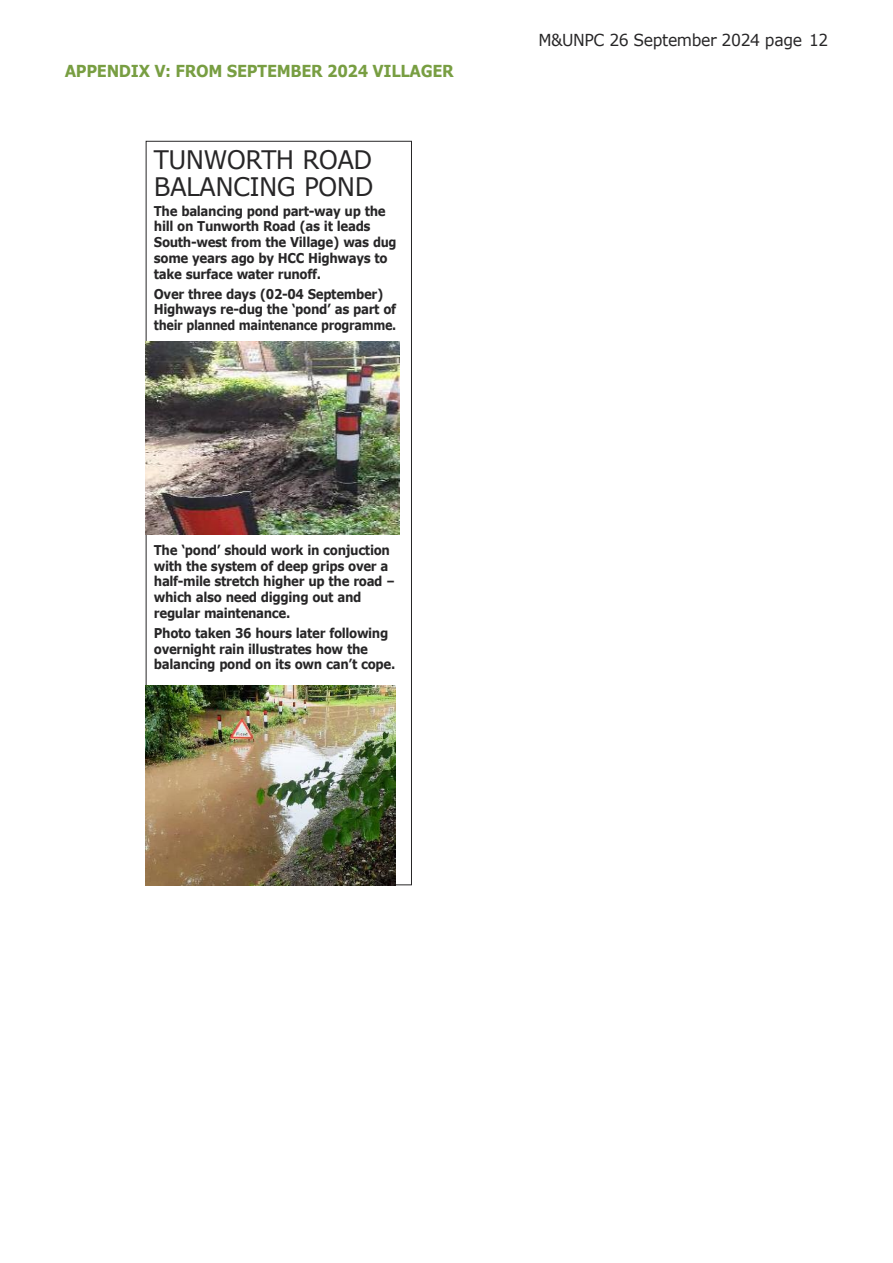
<style>
.page{position:relative;width:893px;height:1263px;background:#fff}
.page>*{position:absolute;margin:0;border:0;box-sizing:border-box;transform-origin:0 0}
.t1{font:25.5px/27px "Verdana";letter-spacing:-.025em;color:#272627;scale:.96 1}
.t2{font:700 16.5px "Verdana";letter-spacing:-.025em;color:#789e42;scale:.9 1}
.t3{font:16.5px "Verdana";letter-spacing:-.025em;color:#272627;scale:.95 1}
.t4{font:700 13.5px/15.8px "Verdana";letter-spacing:-.03em;color:#272627;scale:.88 1}
</style>
<div class="page">
<img style="left:146px;top:342px;width:253px;height:192px">
<img style="left:146px;top:685px;width:250px;height:200px">
<p class="t2" style="left:65px;top:61px;width:434px">APPENDIX V: FROM SEPTEMbER 2024 VILLAGER</p>
<h1 class="t1" style="left:154px;top:145px;width:230px">TUNWORTH ROAD<br>BALANCING POND</h1>
<p class="t4" style="left:154px;top:202px;width:277px">The balancing pond part-way up the hill on Tunworth Road (as it leads<br>South-west from the Village) was dug some years ago by HCC Highways to take surface water runoff.</p>
<p class="t4" style="left:154px;top:285px;width:277px">Over three days (02-04 September)<br>Highways re-dug the ‘pond’ as part of their planned maintenance programme.</p>
<p class="t4" style="left:154px;top:542px;width:275px">The ‘pond’ should work in conjuction with the system of deep grips over a half-mile stretch higher up the road – which also need digging out and regular maintenance.</p>
<p class="t4" style="left:154px;top:625px;width:276px">Photo taken 36 hours later following overnight rain illustrates how the balancing pond on its own can’t cope.</p>
<p class="t3" style="left:538px;top:29px;width:307px">M&amp;UNPC 26 SEPTEMBER 2024 PAGE 12</p>
</div>
